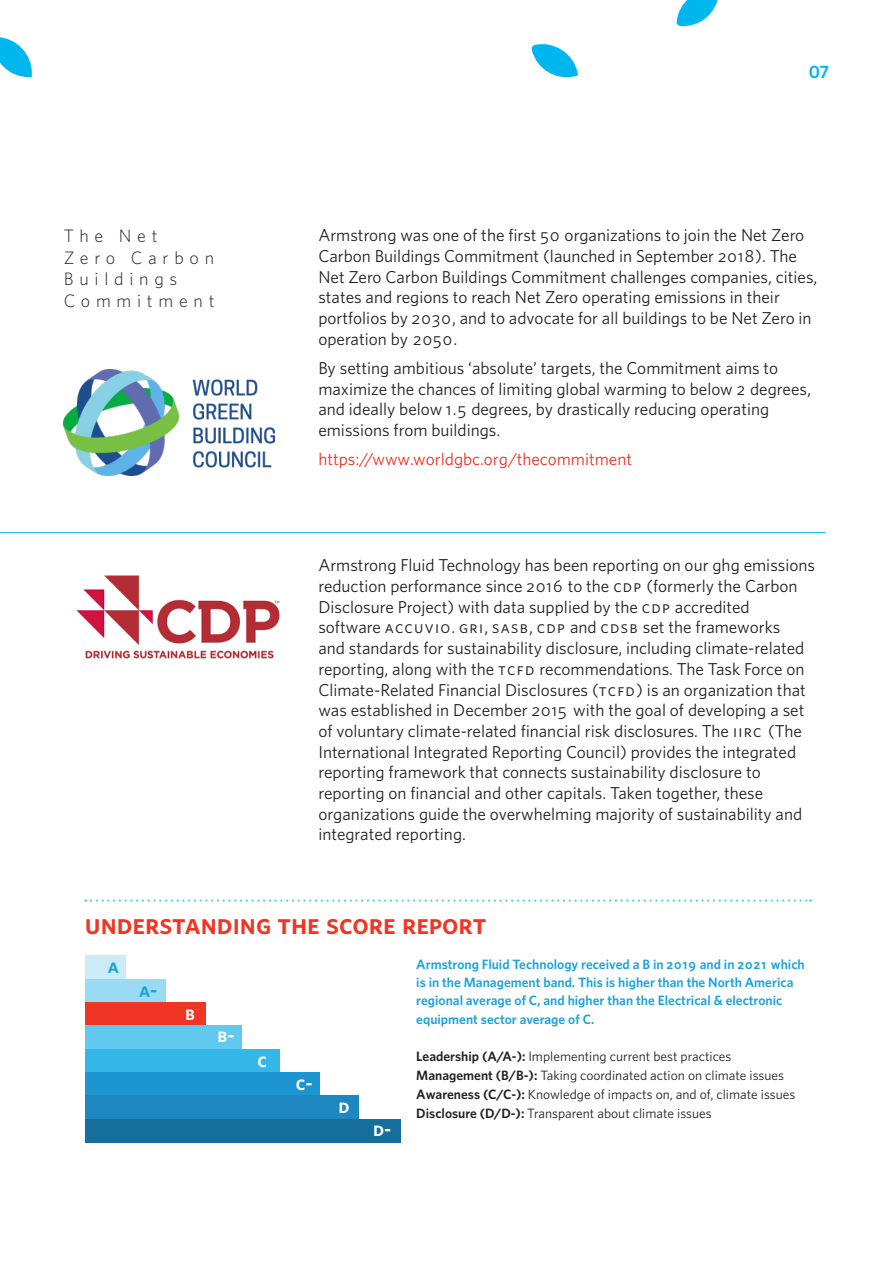
<style>
.page{position:relative;width:893px;height:1263px;background:#fff}
.page>*{position:absolute;margin:0;border:0;box-sizing:border-box;transform-origin:0 0}
.t1{font:28.8px "Whitney A Semibold SC";color:#ef3524}
.t2{font:20.25px "Whitney A Semibold SC";color:#fff}
.t3{font:20.25px "Whitney A Semibold SC";color:#1aa2dc}
.t4{font:300 18px/21.6px "Whitney A";letter-spacing:.32em;color:#231f20}
.t5{font:600 18px "Whitney A";color:#00b6ef}
.t6{font:17.25px/20.7px "Whitney A";color:#231f20}
.t7{font:17.25px "Whitney A";color:#ef3122}
.t8{font:13.5px/19.2px "Whitney A";color:#231f20}
.t9{font:600 13.5px/18px "Whitney A";color:#1aa2dc}
.s1{font-family:"Whitney A Book SC"}
.s2{font-family:"Whitney A Semibold SC";font-weight:400}
.s3{font-weight:600}
</style>
<div class="page">
<img style="left:64px;top:370px;width:210px;height:106px">
<hr style="left:0;top:532px;width:826px;height:1px;background:#00b6ef">
<img style="left:76px;top:575px;width:204px;height:84px">
<svg style="left:0;top:37px;width:32px;height:40px"></svg>
<svg style="left:677px;top:0;width:41px;height:27px"></svg>
<svg style="left:531px;top:44px;width:47px;height:34px"></svg>
<div style="left:85px;top:956px;width:41px;height:23px;background:#cbebf8"></div>
<div style="left:85px;top:979px;width:81px;height:23px;background:#9adbf4"></div>
<div style="left:85px;top:1002px;width:121px;height:24px;background:#ef3524"></div>
<div style="left:85px;top:1026px;width:157px;height:23px;background:#61c9f0"></div>
<div style="left:85px;top:1049px;width:195px;height:23px;background:#33b7e9"></div>
<div style="left:85px;top:1072px;width:235px;height:23px;background:#1d95d0"></div>
<div style="left:85px;top:1095px;width:274px;height:24px;background:#1c88bf"></div>
<div style="left:85px;top:1119px;width:315px;height:23px;background:#156e9c"></div>
<svg style="left:85px;top:899px;width:726px;height:3px"></svg>
<p class="t4" style="left:64px;top:224px;width:152px">The Net<br>Zero Carbon<br>Buildings<br>Commitment</p>
<p class="t5" style="left:809px;top:60px;width:22px">07</p>
<p class="t6" style="left:318px;top:225px;width:500px">Armstrong was one of the first <span class="s1">50</span> organizations to join the Net Zero Carbon Buildings Commitment (launched in September <span class="s1">2018</span>). The Net Zero Carbon Buildings Commitment challenges companies, cities, states and regions to reach Net Zero operating emissions in their portfolios by <span class="s1">2030</span>, and to advocate for all buildings to be Net Zero in operation by <span class="s1">2050</span>.</p>
<p class="t6" style="left:318px;top:357px;width:494px">By setting ambitious ‘absolute’ targets, the Commitment aims to maximize the chances of limiting global warming to below <span class="s1">2</span> degrees, and ideally below <span class="s1">1.5</span> degrees, by drastically reducing operating emissions from buildings.</p>
<p class="t7" style="left:318px;top:448px;width:315px">https://www.worldgbc.org/thecommitment</p>
<p class="t6" style="left:318px;top:554px;width:498px">Armstrong Fluid Technology has been reporting on our ghg emissions reduction performance since <span class="s1">2016</span> to the <span class="s1">cdp</span> (formerly the Carbon Disclosure Project) with data supplied by the <span class="s1">cdp</span> accredited software <span class="s1">accuvio</span>. <span class="s1">gri</span>, <span class="s1">sasb</span>, <span class="s1">cdp</span> and <span class="s1">cdsb</span> set the frameworks<br>and standards for sustainability disclosure, including climate-related reporting, along with the <span class="s1">tcfd</span> recommendations. The Task Force on Climate-Related Financial Disclosures (<span class="s1">tcfd</span>) is an organization that was established in December <span class="s1">2015</span> with the goal of developing a set of voluntary climate-related financial risk disclosures. The <span class="s1">iirc</span> (The International Integrated Reporting Council) provides the integrated reporting framework that connects sustainability disclosure to reporting on financial and other capitals. Taken together, these organizations guide the overwhelming majority of sustainability and integrated reporting.</p>
<p class="t1" style="left:85px;top:905px;width:403px">understanding the score report</p>
<p class="t3" style="left:108px;top:953px;width:13px">a</p>
<p class="t9" style="left:416px;top:955px;width:390px">Armstrong Fluid Technology received a B in <span class="s2">2019</span> and in <span class="s2">2021</span> which is in the Management band. This is higher than the North America regional average of C, and higher than the Electrical &amp; electronic equipment sector average of C.</p>
<p class="t8" style="left:416px;top:1046px;width:381px"><span class="s3">Leadership (A/A-):</span> Implementing current best practices <span class="s3">Management (B/B-):</span> Taking coordinated action on climate issues <span class="s3">Awareness (C/C-):</span> Knowledge of impacts on, and of, climate issues <span class="s3">Disclosure (D/D-):</span> Transparent about climate issues</p>
<p class="t3" style="left:139px;top:976px;width:20px">a-</p>
<p class="t2" style="left:185px;top:999px;width:11px">b</p>
<p class="t2" style="left:217px;top:1022px;width:19px">b-</p>
<p class="t2" style="left:258px;top:1046px;width:11px">c</p>
<p class="t2" style="left:296px;top:1069px;width:18px">c-</p>
<p class="t2" style="left:339px;top:1093px;width:13px">d</p>
<p class="t2" style="left:373px;top:1116px;width:20px">d-</p>
</div>
